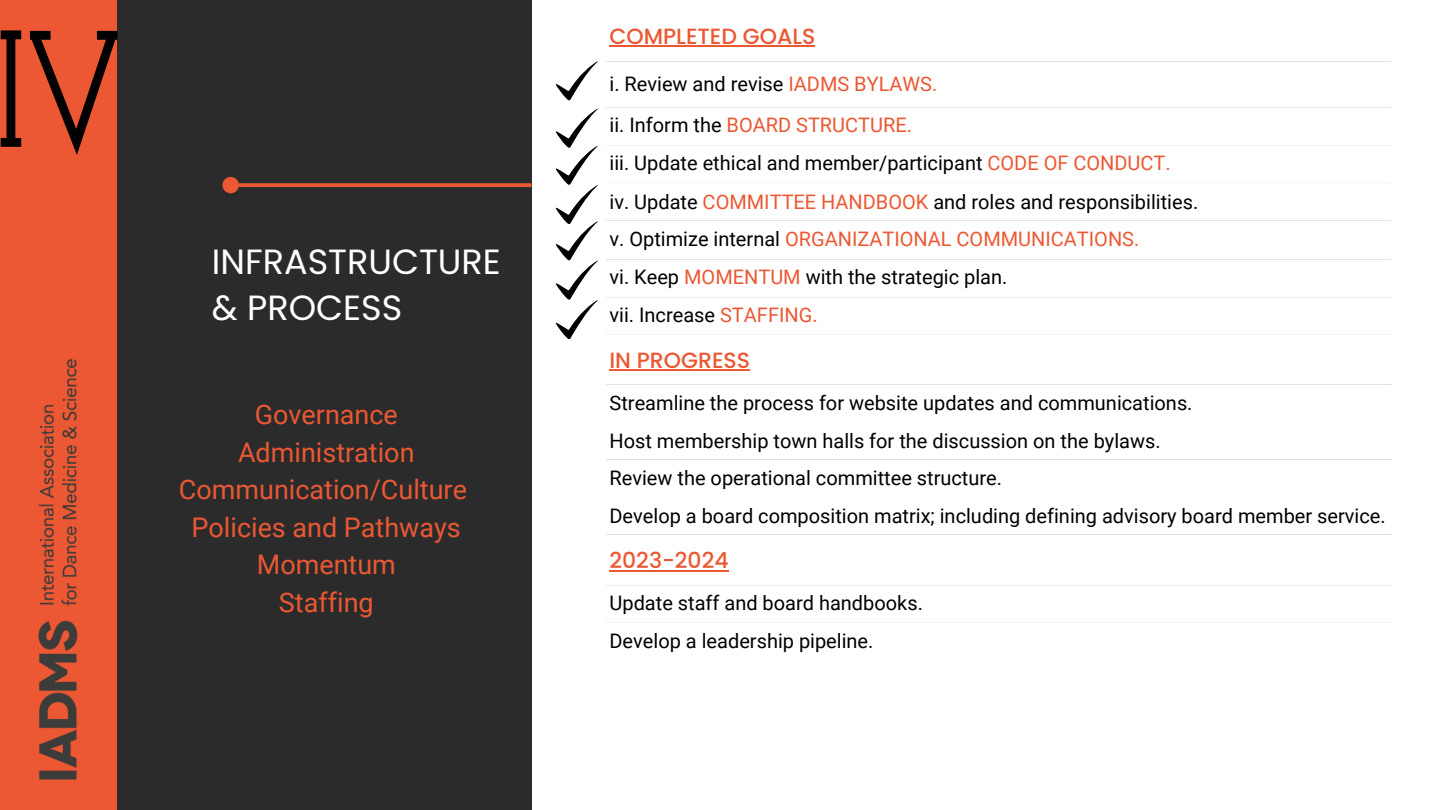
<style>
.page{position:relative;width:1440px;height:810px;background:#fff}
.page>*{position:absolute;margin:0;border:0;box-sizing:border-box;transform-origin:0 0}
.t1{font:35px/46.5px "Poppins";color:#fff}
.t2{font:27px/37.5px "Roboto";color:#eb5833;text-align:center}
.t3{font:500 22px "Poppins";color:#eb5833}
.t4{font:20px/38px "Roboto";color:#000}
.s1{color:#eb5833}
</style>
<div class="page">
<div style="left:117px;top:0;width:415px;height:810px;background:#2b2b2b"></div>
<svg style="left:239px;top:183px;width:292px;height:4px"></svg>
<div style="left:222px;top:177px;width:17px;height:16px;background:#eb5833;border-radius:50%"></div>
<div style="left:0;top:0;width:117px;height:810px;background:#eb5833"></div>
<img style="left:38px;top:358px;width:40px;height:422px">
<div style="left:7px;top:35px;width:8px;height:107px;background:#000"></div>
<div style="left:1px;top:138px;width:20px;height:9px;background:#000"></div>
<div style="left:1px;top:30px;width:20px;height:9px;background:#000"></div>
<svg style="left:30px;top:30px;width:88px;height:125px"></svg>
<hr style="left:610px;top:45px;width:205px;height:2px;background:#eb5833">
<hr style="left:610px;top:370px;width:140px;height:1px;background:#eb5833">
<hr style="left:610px;top:570px;width:119px;height:1px;background:#eb5833">
<svg style="left:556px;top:61px;width:42px;height:39px"></svg>
<svg style="left:556px;top:109px;width:42px;height:230px"></svg>
<h1 class="t1" style="left:212px;top:238px;width:290px">INFRASTRUCTURE &amp; PROCESS</h1>
<h2 class="t2" style="left:179px;top:396px;width:290px">Governance<br>Administration<br>Communication/Culture<br>Policies and Pathways<br>Momentum<br>Staffing</h2>
<p class="t3" style="left:610px;top:21px;width:207px">COMPLETED GOALS</p>
<p class="t4" style="left:610px;top:63px;width:329px;line-height:41.6px">i. Review and revise <span class="s1">IADMS BYLAWS. </span>ii. Inform the <span class="s1">BOARD STRUCTURE.</span></p>
<p class="t4" style="left:610px;top:145px;width:590px">iii. Update ethical and member/participant <span class="s1">CODE OF CONDUCT.<br></span>iv. Update <span class="s1">COMMITTEE HANDBOOK</span> and roles and responsibilities. v. Optimize internal <span class="s1">ORGANIZATIONAL COMMUNICATIONS.<br></span>vi. Keep <span class="s1">MOMENTUM</span> with the strategic plan.<br>vii. Increase <span class="s1">STAFFING.</span></p>
<p class="t3" style="left:610px;top:345px;width:142px">IN PROGRESS</p>
<p class="t4" style="left:610px;top:385px;width:778px;line-height:37.5px">Streamline the process for website updates and communications.<br>Host membership town halls for the discussion on the bylaws.<br>Review the operational committee structure.<br>Develop a board composition matrix; including defining advisory board member service.</p>
<p class="t3" style="left:610px;top:545px;width:121px">2023-2024</p>
<p class="t4" style="left:610px;top:585px;width:315px;line-height:37.5px">Update staff and board handbooks.<br>Develop a leadership pipeline.</p>
</div>
